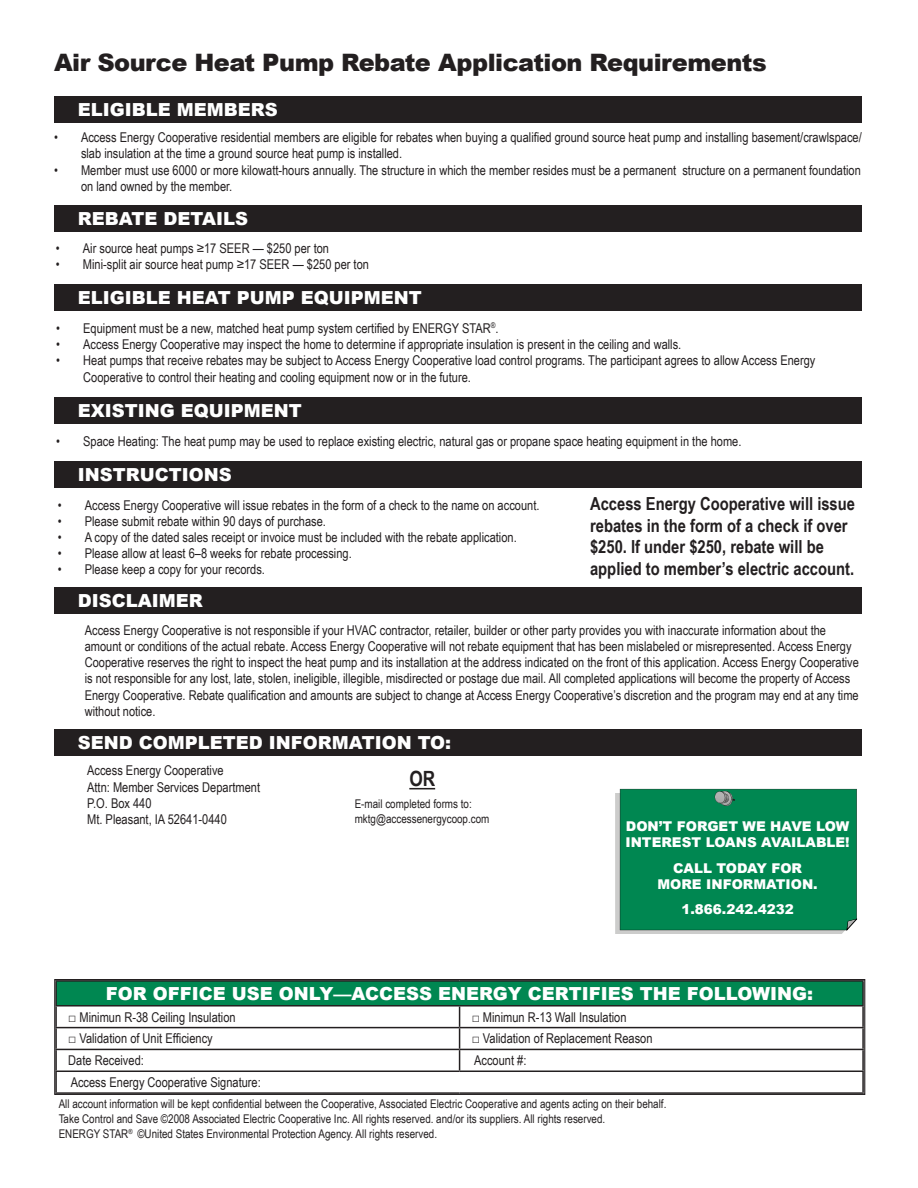
<style>
.page{position:relative;width:918px;height:1188px;background:#fff}
.page>*{position:absolute;margin:0;border:0;box-sizing:border-box;transform-origin:0 0}
.t1{font:900 24px "Arial";letter-spacing:-.02em;color:#231f20}
.t2{font:700 21px "Arial Narrow";color:#231f20}
.t3{font:900 18px "Arial";color:#fff}
.t4{font:700 18px/21.6px "Arial Narrow";color:#231f20}
.t5{font:13.5px/16.2px "Arial Narrow";color:#231f20}
.t6{font:900 13.5px/16.2px "Arial";color:#fff;text-align:center}
.t7{font:12px "Arial Narrow";color:#231f20}
</style>
<div class="page">
<div style="left:54px;top:97px;width:808px;height:26px;background:#231f20"></div>
<div style="left:54px;top:206px;width:808px;height:26px;background:#231f20"></div>
<div style="left:54px;top:730px;width:808px;height:26px;background:#231f20"></div>
<div style="left:54px;top:461px;width:808px;height:26px;background:#231f20"></div>
<div style="left:54px;top:587px;width:808px;height:26px;background:#231f20"></div>
<div style="left:56px;top:981px;width:807px;height:25px;background:#008751"></div>
<hr style="left:55px;top:980px;width:405px;height:2px;background:#231f20">
<hr style="left:55px;top:982px;width:2px;height:23px;background:#231f20">
<hr style="left:460px;top:980px;width:404px;height:2px;background:#231f20">
<hr style="left:862px;top:982px;width:2px;height:23px;background:#231f20">
<hr style="left:55px;top:1005px;width:405px;height:2px;background:#231f20">
<hr style="left:55px;top:1007px;width:2px;height:20px;background:#231f20">
<hr style="left:460px;top:1005px;width:404px;height:2px;background:#231f20">
<hr style="left:862px;top:1007px;width:2px;height:20px;background:#231f20">
<hr style="left:55px;top:1027px;width:405px;height:1px;background:#231f20">
<hr style="left:55px;top:1028px;width:2px;height:21px;background:#231f20">
<hr style="left:460px;top:1027px;width:404px;height:1px;background:#231f20">
<hr style="left:862px;top:1028px;width:2px;height:21px;background:#231f20">
<hr style="left:55px;top:1049px;width:405px;height:1px;background:#231f20">
<hr style="left:55px;top:1050px;width:2px;height:21px;background:#231f20">
<hr style="left:460px;top:1049px;width:404px;height:1px;background:#231f20">
<svg style="left:459px;top:1007px;width:1px;height:64px"></svg>
<hr style="left:862px;top:1050px;width:2px;height:21px;background:#231f20">
<hr style="left:55px;top:1071px;width:405px;height:1px;background:#231f20">
<hr style="left:55px;top:1072px;width:2px;height:20px;background:#231f20">
<hr style="left:460px;top:1071px;width:404px;height:1px;background:#231f20">
<hr style="left:862px;top:1072px;width:2px;height:20px;background:#231f20">
<hr style="left:55px;top:1092px;width:405px;height:2px;background:#231f20">
<hr style="left:460px;top:1092px;width:404px;height:2px;background:#231f20">
<div style="left:54px;top:979px;width:811px;height:116px;border:1px solid #231f20"></div>
<svg style="left:615px;top:789px;width:242px;height:145px;background:#0b8a57"></svg>
<div style="left:54px;top:284px;width:808px;height:26px;background:#231f20"></div>
<div style="left:54px;top:397px;width:808px;height:26px;background:#231f20"></div>
<svg style="left:409px;top:788px;width:26px;height:1px"></svg>
<p class="t1" style="left:54px;top:45px;width:714px">Air Source Heat Pump Rebate Application Requirements</p>
<p class="t3" style="left:78px;top:96px;width:201px">ELIGIBLE MEMBERS</p>
<p class="t5" style="left:81px;top:129px;width:782px;text-indent:-27px">• Access Energy Cooperative residential members are eligible for rebates when buying a qualified ground source heat pump and installing basement/crawlspace/ slab insulation at the time a ground source heat pump is installed.</p>
<p class="t5" style="left:81px;top:161px;width:781px;text-indent:-27px">• Member must use 6000 or more kilowatt-hours annually. The structure in which the member resides must be a permanent structure on a permanent foundation on land owned by the member.</p>
<p class="t3" style="left:78px;top:206px;width:172px">REBATE DETAILS</p>
<p class="t5" style="left:56px;top:240px;width:275px">• Air source heat pumps ≥17 SEER — $250 per ton</p>
<p class="t5" style="left:56px;top:256px;width:315px">• Mini-split air source heat pump ≥17 SEER — $250 per ton</p>
<p class="t3" style="left:78px;top:284px;width:345px">ELIGIBLE HEAT PUMP EQUIPMENT</p>
<p class="t5" style="left:56px;top:320px;width:444px">• Equipment must be a new, matched heat pump system certified by ENERGY STAR<sup>®</sup>.</p>
<p class="t5" style="left:56px;top:336px;width:627px">• Access Energy Cooperative may inspect the home to determine if appropriate insulation is present in the ceiling and walls.</p>
<p class="t5" style="left:83px;top:352px;width:734px;text-indent:-27px">• Heat pumps that receive rebates may be subject to Access Energy Cooperative load control programs. The participant agrees to allow Access Energy<br>Cooperative to control their heating and cooling equipment now or in the future.</p>
<p class="t3" style="left:78px;top:397px;width:225px">EXISTING EQUIPMENT</p>
<p class="t5" style="left:56px;top:433px;width:687px">• Space Heating: The heat pump may be used to replace existing electric, natural gas or propane space heating equipment in the home.</p>
<p class="t3" style="left:78px;top:461px;width:155px">INSTRUCTIONS</p>
<p class="t5" style="left:58px;top:496px;width:483px">• Access Energy Cooperative will issue rebates in the form of a check to the name on account.</p>
<p class="t5" style="left:58px;top:513px;width:270px">• Please submit rebate within 90 days of purchase.</p>
<p class="t5" style="left:58px;top:529px;width:460px">• A copy of the dated sales receipt or invoice must be included with the rebate application.</p>
<p class="t5" style="left:58px;top:545px;width:296px">• Please allow at least 6–8 weeks for rebate processing.</p>
<p class="t5" style="left:58px;top:561px;width:209px">• Please keep a copy for your records.</p>
<p class="t3" style="left:78px;top:587px;width:127px">DISCLAIMER</p>
<p class="t4" style="left:590px;top:492px;width:266px">Access Energy Cooperative will issue rebates in the form of a check if over $250. If under $250, rebate will be applied to member’s electric account.</p>
<p class="t5" style="left:85px;top:621px;width:776px">Access Energy Cooperative is not responsible if your HVAC contractor, retailer, builder or other party provides you with inaccurate information about the amount or conditions of the actual rebate. Access Energy Cooperative will not rebate equipment that has been mislabeled or misrepresented. Access Energy Cooperative reserves the right to inspect the heat pump and its installation at the address indicated on the front of this application. Access Energy Cooperative is not responsible for any lost, late, stolen, ineligible, illegible, misdirected or postage due mail. All completed applications will become the property of Access Energy Cooperative. Rebate qualification and amounts are subject to change at Access Energy Cooperative’s discretion and the program may end at any time without notice.</p>
<p class="t3" style="left:78px;top:730px;width:375px">SEND COMPLETED INFORMATION TO:</p>
<p class="t5" style="left:87px;top:762px;width:138px">Access Energy Cooperative</p>
<p class="t5" style="left:87px;top:778px;width:174px">Attn: Member Services Department</p>
<p class="t5" style="left:87px;top:794px;width:66px">P.O. Box 440</p>
<p class="t5" style="left:87px;top:811px;width:141px">Mt. Pleasant, IA 52641-0440</p>
<p class="t2" style="left:409px;top:763px;width:27px">OR</p>
<p class="t7" style="left:355px;top:795px;width:119px">E-mail completed forms to:</p>
<p class="t7" style="left:355px;top:810px;width:136px">mktg@accessenergycoop.com</p>
<p class="t6" style="left:626px;top:818px;width:225px">DON’T FORGET WE HAVE LOW</p>
<p class="t6" style="left:625px;top:834px;width:226px">INTEREST LOANS AVAILABLE!</p>
<p class="t6" style="left:657px;top:859px;width:162px">CALL TODAY FOR<br>MORE INFORMATION.</p>
<p class="t6" style="left:681px;top:901px;width:114px">1.866.242.4232</p>
<p class="t3" style="left:106px;top:980px;width:709px">FOR OFFICE USE ONLY—ACCESS ENERGY CERTIFIES THE FOLLOWING:</p>
<p class="t5" style="left:68px;top:1008px;width:169px">□ Minimun R-38 Ceiling Insulation</p>
<p class="t5" style="left:472px;top:1008px;width:156px">□ Minimun R-13 Wall Insulation</p>
<p class="t5" style="left:68px;top:1030px;width:146px">□ Validation of Unit Efficiency</p>
<p class="t5" style="left:472px;top:1030px;width:182px">□ Validation of Replacement Reason</p>
<p class="t5" style="left:68px;top:1052px;width:77px">Date Received:</p>
<p class="t5" style="left:474px;top:1052px;width:54px">Account #:</p>
<p class="t5" style="left:71px;top:1074px;width:192px">Access Energy Cooperative Signature:</p>
<p class="t7" style="left:59px;top:1095px;width:609px">All account information will be kept confidential between the Cooperative, Associated Electric Cooperative and agents acting on their behalf.</p>
<p class="t7" style="left:59px;top:1110px;width:548px">Take Control and Save ©2008 Associated Electric Cooperative Inc. All rights reserved. and/or its suppliers. All rights reserved.</p>
<p class="t7" style="left:59px;top:1125px;width:380px">ENERGY STAR<sup>®</sup> ©United States Environmental Protection Agency. All rights reserved.</p>
</div>
